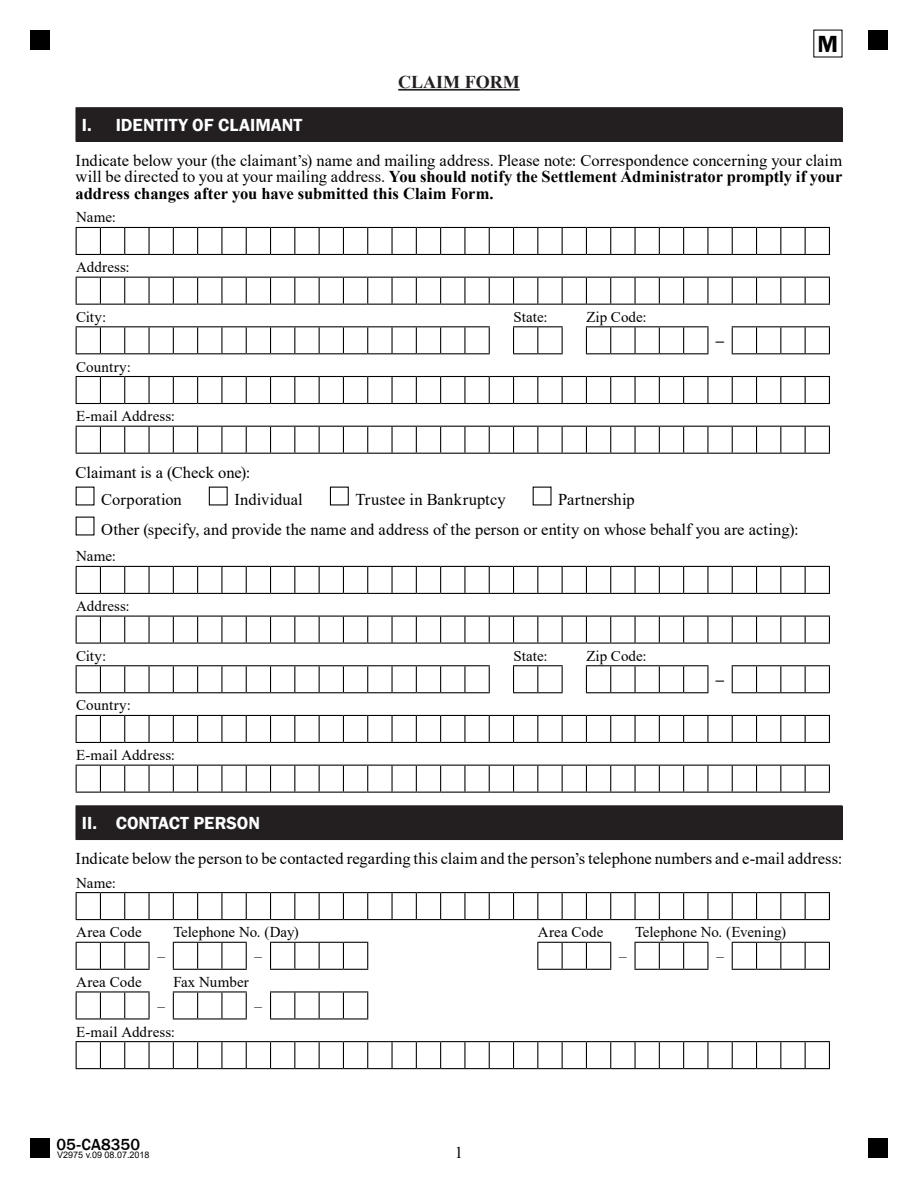
<style>
.page{position:relative;width:918px;height:1188px;background:#fff}
.page>*{position:absolute;margin:0;border:0;box-sizing:border-box;transform-origin:0 0}
.t1{font:600 24px "Franklin Gothic";color:#000}
.t2{font:600 18px "Franklin Gothic";color:#fff}
.t3{font:700 18px "Times New Roman";color:#231f20}
.Body_Copy{font:16.5px/16.5px "Times New Roman";letter-spacing:.005em;color:#000;text-align:justify}
.t4{font:500 16.5px "Franklin Gothic";letter-spacing:.005em;color:#000}
.Body_Copy-2{font:700 16.5px "Times New Roman";color:#000}
.OCR_Type{font:16.5px "Times New Roman";color:#000}
.OCR_Type-2{font:15px "Times New Roman";letter-spacing:.005em;color:#000}
.t5{font:9px "Arial";color:#000}
.s1{font-weight:700}
</style>
<div class="page">
<div style="left:30px;top:30px;width:20px;height:20px;background:#000"></div>
<div style="left:868px;top:30px;width:20px;height:20px;background:#000"></div>
<div style="left:30px;top:1138px;width:20px;height:20px;background:#000"></div>
<div style="left:868px;top:1138px;width:20px;height:20px;background:#000"></div>
<hr style="left:398px;top:89px;width:122px;height:2px;background:#231f20">
<div style="left:76px;top:108px;width:766px;height:33px;background:#231f20"></div>
<hr style="left:76px;top:107px;width:766px;height:1px;background:#231f20">
<hr style="left:842px;top:108px;width:1px;height:33px;background:#231f20">
<hr style="left:76px;top:141px;width:766px;height:1px;background:#231f20">
<svg style="left:76px;top:376px;width:754px;height:28px"></svg>
<svg style="left:732px;top:326px;width:98px;height:28px"></svg>
<svg style="left:513px;top:326px;width:50px;height:28px"></svg>
<svg style="left:586px;top:326px;width:122px;height:28px"></svg>
<svg style="left:76px;top:277px;width:754px;height:28px"></svg>
<svg style="left:76px;top:326px;width:414px;height:28px"></svg>
<svg style="left:76px;top:426px;width:754px;height:28px"></svg>
<svg style="left:76px;top:227px;width:754px;height:28px"></svg>
<div style="left:209px;top:487px;width:19px;height:18px;border:1px solid #000"></div>
<div style="left:330px;top:487px;width:19px;height:18px;border:1px solid #000"></div>
<svg style="left:76px;top:715px;width:754px;height:28px"></svg>
<svg style="left:732px;top:665px;width:98px;height:28px"></svg>
<svg style="left:513px;top:665px;width:50px;height:28px"></svg>
<svg style="left:586px;top:665px;width:122px;height:28px"></svg>
<svg style="left:76px;top:616px;width:754px;height:28px"></svg>
<svg style="left:76px;top:665px;width:414px;height:28px"></svg>
<svg style="left:76px;top:765px;width:754px;height:28px"></svg>
<svg style="left:76px;top:566px;width:754px;height:28px"></svg>
<div style="left:76px;top:806px;width:766px;height:34px;background:#231f20"></div>
<hr style="left:76px;top:805px;width:766px;height:1px;background:#231f20">
<hr style="left:842px;top:806px;width:1px;height:33px;background:#231f20">
<hr style="left:76px;top:991px;width:24px;height:2px;background:#000">
<hr style="left:100px;top:991px;width:25px;height:2px;background:#000">
<hr style="left:125px;top:991px;width:25px;height:2px;background:#000">
<hr style="left:173px;top:991px;width:25px;height:2px;background:#000">
<hr style="left:198px;top:991px;width:24px;height:2px;background:#000">
<hr style="left:222px;top:991px;width:25px;height:2px;background:#000">
<hr style="left:270px;top:991px;width:25px;height:2px;background:#000">
<hr style="left:295px;top:991px;width:24px;height:2px;background:#000">
<hr style="left:319px;top:991px;width:24px;height:2px;background:#000">
<hr style="left:343px;top:991px;width:25px;height:2px;background:#000">
<hr style="left:76px;top:1018px;width:24px;height:2px;background:#000">
<hr style="left:100px;top:1018px;width:25px;height:2px;background:#000">
<hr style="left:125px;top:1018px;width:25px;height:2px;background:#000">
<hr style="left:173px;top:1018px;width:25px;height:2px;background:#000">
<hr style="left:198px;top:1018px;width:24px;height:2px;background:#000">
<hr style="left:222px;top:1018px;width:25px;height:2px;background:#000">
<hr style="left:270px;top:1018px;width:25px;height:2px;background:#000">
<hr style="left:295px;top:1018px;width:24px;height:2px;background:#000">
<hr style="left:319px;top:1018px;width:24px;height:2px;background:#000">
<hr style="left:343px;top:1018px;width:25px;height:2px;background:#000">
<svg style="left:173px;top:942px;width:74px;height:28px"></svg>
<svg style="left:270px;top:942px;width:98px;height:28px"></svg>
<svg style="left:100px;top:993px;width:1px;height:25px"></svg>
<svg style="left:124px;top:993px;width:1px;height:25px"></svg>
<svg style="left:149px;top:993px;width:1px;height:25px"></svg>
<svg style="left:173px;top:993px;width:1px;height:25px"></svg>
<svg style="left:197px;top:993px;width:1px;height:25px"></svg>
<svg style="left:221px;top:993px;width:1px;height:25px"></svg>
<svg style="left:246px;top:993px;width:1px;height:25px"></svg>
<svg style="left:270px;top:993px;width:1px;height:25px"></svg>
<svg style="left:294px;top:993px;width:1px;height:25px"></svg>
<svg style="left:319px;top:993px;width:1px;height:25px"></svg>
<svg style="left:343px;top:993px;width:1px;height:25px"></svg>
<svg style="left:367px;top:993px;width:1px;height:25px"></svg>
<svg style="left:76px;top:942px;width:74px;height:28px"></svg>
<svg style="left:76px;top:993px;width:1px;height:25px"></svg>
<svg style="left:537px;top:942px;width:74px;height:28px"></svg>
<svg style="left:635px;top:942px;width:73px;height:28px"></svg>
<svg style="left:732px;top:942px;width:98px;height:28px"></svg>
<svg style="left:76px;top:1041px;width:754px;height:28px"></svg>
<svg style="left:76px;top:892px;width:754px;height:28px"></svg>
<p class="t3" style="left:398px;top:69px;width:123px">CLAIM FORM</p>
<h1 class="t1" style="left:818px;top:29px;width:22px">M</h1>
<p class="t2" style="left:82px;top:114px;width:222px">I. IDENTITY OF CLAIMANT</p>
<p class="Body_Copy" style="left:76px;top:151px;width:768px">Indicate below your (the claimant’s) name and mailing address. Please note: Correspondence concerning your claim will be directed to you at your mailing address. <span class="s1">You should notify the Settlement Administrator promptly if your address changes after you have submitted this Claim Form.</span></p>
<p class="OCR_Type-2" style="left:76px;top:207px;width:41px">Name:</p>
<p class="OCR_Type-2" style="left:76px;top:257px;width:55px">Address:</p>
<p class="OCR_Type-2" style="left:76px;top:306px;width:32px">City:</p>
<p class="OCR_Type-2" style="left:514px;top:306px;width:36px">State:</p>
<p class="OCR_Type-2" style="left:586px;top:306px;width:62px">Zip Code:</p>
<p class="Body_Copy-2" style="left:716px;top:328px;width:10px">–</p>
<p class="OCR_Type-2" style="left:76px;top:356px;width:56px">Country:</p>
<p class="OCR_Type-2" style="left:76px;top:406px;width:100px">E-mail Address:</p>
<p class="Body_Copy" style="left:76px;top:463px;width:176px">Claimant is a (Check one):</p>
<p class="Body_Copy" style="left:101px;top:491px;width:82px">Corporation</p>
<p class="Body_Copy" style="left:234px;top:491px;width:70px">Individual</p>
<p class="Body_Copy" style="left:356px;top:491px;width:152px">Trustee in Bankruptcy</p>
<p class="Body_Copy" style="left:558px;top:491px;width:78px">Partnership</p>
<p class="Body_Copy" style="left:101px;top:521px;width:699px">Other (specify, and provide the name and address of the person or entity on whose behalf you are acting):</p>
<p class="OCR_Type-2" style="left:76px;top:546px;width:41px">Name:</p>
<p class="OCR_Type-2" style="left:76px;top:595px;width:55px">Address:</p>
<p class="OCR_Type-2" style="left:76px;top:645px;width:32px">City:</p>
<p class="OCR_Type-2" style="left:514px;top:645px;width:36px">State:</p>
<p class="OCR_Type-2" style="left:586px;top:645px;width:62px">Zip Code:</p>
<p class="Body_Copy-2" style="left:716px;top:667px;width:10px">–</p>
<p class="OCR_Type-2" style="left:76px;top:695px;width:56px">Country:</p>
<p class="OCR_Type-2" style="left:76px;top:745px;width:100px">E-mail Address:</p>
<p class="t2" style="left:82px;top:812px;width:179px">II. CONTACT PERSON</p>
<p class="Body_Copy" style="left:76px;top:850px;width:768px">Indicate below the person to be contacted regarding this claim and the person’s telephone numbers and e-mail address:</p>
<p class="OCR_Type-2" style="left:76px;top:872px;width:41px">Name:</p>
<p class="OCR_Type-2" style="left:76px;top:922px;width:67px">Area Code</p>
<p class="OCR_Type-2" style="left:173px;top:922px;width:127px">Telephone No. (Day)</p>
<p class="OCR_Type-2" style="left:538px;top:922px;width:67px">Area Code</p>
<p class="OCR_Type-2" style="left:635px;top:922px;width:153px">Telephone No. (Evening)</p>
<p class="OCR_Type-2" style="left:157px;top:945px;width:9px">–</p>
<p class="OCR_Type-2" style="left:255px;top:945px;width:9px">–</p>
<p class="OCR_Type-2" style="left:619px;top:945px;width:9px">–</p>
<p class="OCR_Type-2" style="left:716px;top:945px;width:9px">–</p>
<p class="OCR_Type-2" style="left:76px;top:971px;width:67px">Area Code</p>
<p class="OCR_Type-2" style="left:173px;top:971px;width:77px">Fax Number</p>
<p class="OCR_Type-2" style="left:157px;top:995px;width:9px">–</p>
<p class="OCR_Type-2" style="left:255px;top:995px;width:9px">–</p>
<p class="OCR_Type-2" style="left:76px;top:1021px;width:100px">E-mail Address:</p>
<p class="t4" style="left:56px;top:1134px;width:85px">05-CA8350</p>
<p class="t5" style="left:57px;top:1148px;width:94px">V2975 v.09 08.07.2018</p>
<p class="OCR_Type" style="left:455px;top:1141px;width:10px">1</p>
</div>
